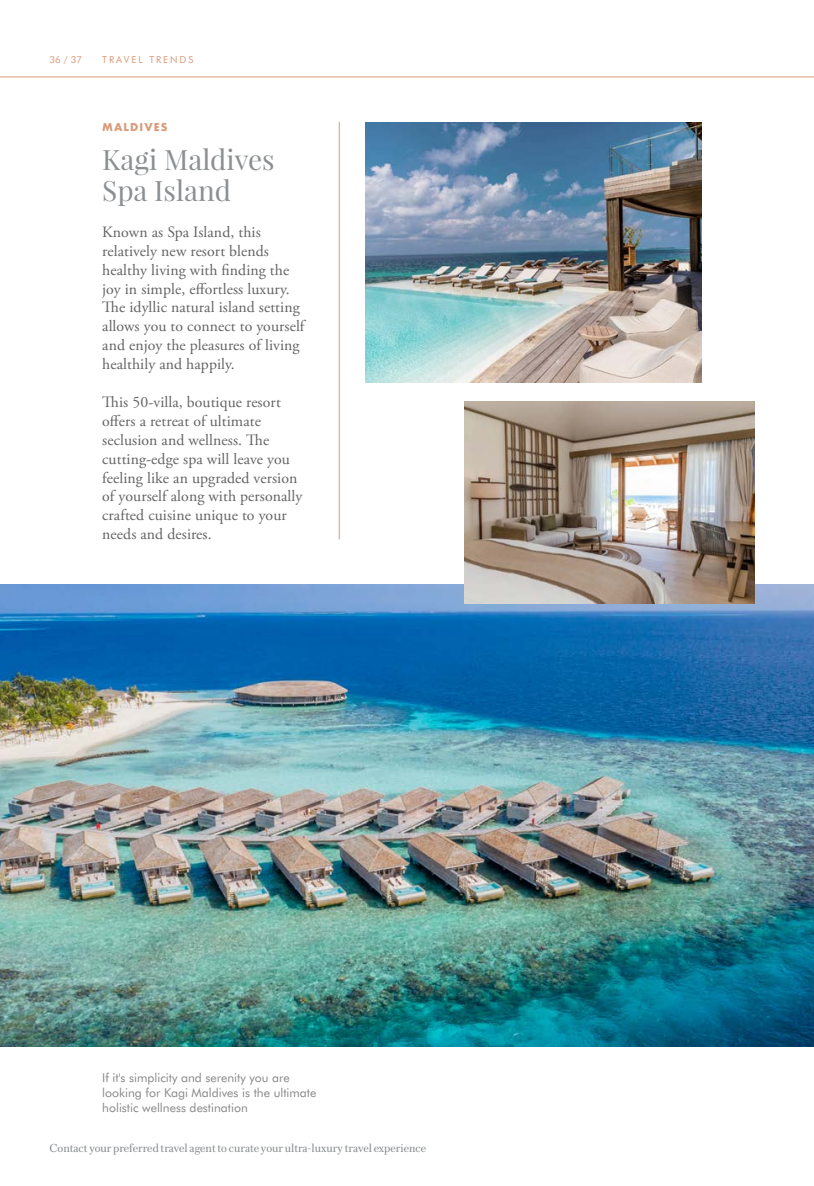
<style>
.page{position:relative;width:814px;height:1186px;background:#fff}
.page>*{position:absolute;margin:0;border:0;box-sizing:border-box;transform-origin:0 0}
.t1{font:28px/31.5px "Playfair Display";color:#8b8f91}
.t2{font:15.75px/18.9px "Adobe Garamond Pro";letter-spacing:.005em;color:#646363}
.t3{font:12.25px/14.7px "Futura BT";color:#878787}
.t4{font:12.25px "Austin Text Trial";color:#8b8f91}
.t5{font:700 10.5px "Futura";letter-spacing:.1em;color:#da9978}
.t6{font:9.62px "Futura BT";letter-spacing:.2em;color:#da9978}
</style>
<div class="page">
<hr style="left:0;top:77px;width:814px;height:1px;background:#da9978">
<hr style="left:339px;top:122px;width:1px;height:417px;background:#da9978">
<img style="left:0;top:584px;width:814px;height:462px">
<img style="left:366px;top:122px;width:335px;height:260px">
<img style="left:464px;top:402px;width:290px;height:201px">
<p class="t6" style="left:50px;top:54px;width:34px">36 / 37</p>
<p class="t6" style="left:102px;top:54px;width:93px">TRAVEL TRENDS</p>
<p class="t5" style="left:102px;top:119px;width:67px">MALDIVES</p>
<h1 class="t1" style="left:102px;top:143px;width:174px">Kagi Maldives<br>Spa Island</h1>
<p class="t2" style="left:102px;top:223px;width:204px">Known as Spa Island, this relatively new resort blends healthy living with finding the joy in simple, effortless luxury.<br>The idyllic natural island setting allows you to connect to yourself and enjoy the pleasures of living healthily and happily.</p>
<p class="t2" style="left:102px;top:393px;width:202px">This 50-villa, boutique resort offers a retreat of ultimate seclusion and wellness. The cutting-edge spa will leave you feeling like an upgraded version of yourself along with personally crafted cuisine unique to your needs and desires.</p>
<p class="t3" style="left:102px;top:1070px;width:215px">If it's simplicity and serenity you are looking for Kagi Maldives is the ultimate holistic wellness destination</p>
<p class="t4" style="left:50px;top:1144px;width:378px">Contact your preferred travel agent to curate your ultra-luxury travel experience</p>
</div>
